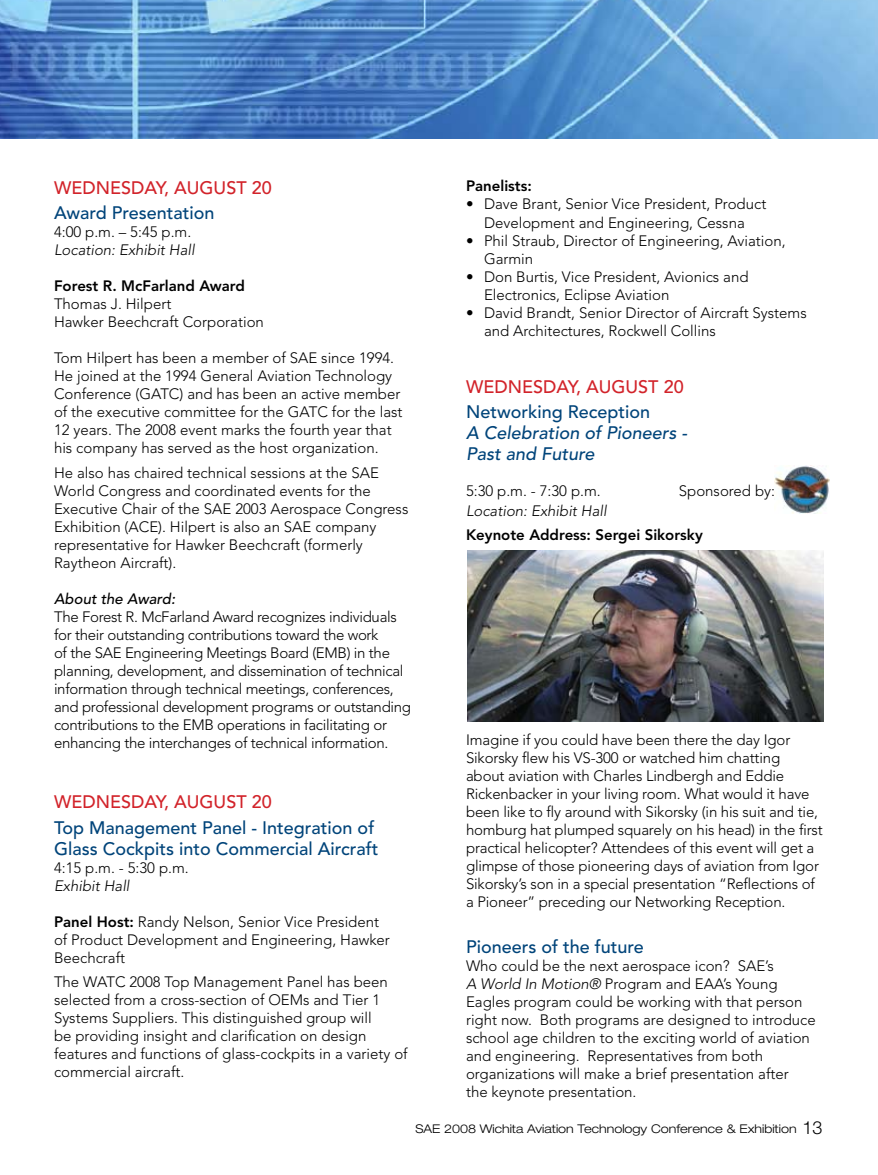
<style>
.page{position:relative;width:878px;height:1175px;background:#fff}
.page>*{position:absolute;margin:0;border:0;box-sizing:border-box;transform-origin:0 0}
.t1{font:500 18px/21px "Avenir";color:#00447a}
.t2{font:500 18px "Avenir";color:#d2232a}
.t3{font:italic 500 18px/21px "Avenir";color:#00447a}
.t4{font:300 15px/18px "Avenir";color:#000}
.t5{font:300 15px/18px "Avenir";letter-spacing:-.02em;color:#000}
.t6{font:800 15px "Avenir";color:#000}
.t7{font:italic 300 15px "Avenir";color:#000}
.t8{font:italic 500 15px "Avenir";color:#000}
.t9{font:300 expanded 12px "Helvetica Neue";color:#000}
.s1{font-weight:800}
.s2{font-style:italic}
.s3{font-stretch:normal;font-size:18px}
</style>
<div class="page">
<img style="left:0;top:0;width:878px;height:138px">
<img style="left:467px;top:551px;width:357px;height:170px">
<img style="left:774px;top:465px;width:55px;height:48px">
<p class="t2" style="left:54px;top:177px;width:219px">wEdnEsdAy, August 20</p>
<p class="t1" style="left:54px;top:203px;width:162px">Award Presentation</p>
<p class="t4" style="left:54px;top:223px;width:139px">4:00 p.m. – 5:45 p.m.</p>
<p class="t7" style="left:54px;top:241px;width:142px">Location: Exhibit Hall</p>
<p class="t6" style="left:54px;top:277px;width:192px">Forest R. McFarland Award</p>
<p class="t4" style="left:54px;top:295px;width:211px">Thomas J. Hilpert<br>Hawker Beechcraft Corporation</p>
<p class="t4" style="left:54px;top:349px;width:350px">Tom Hilpert has been a member of SAE since 1994.<br>He joined at the 1994 General Aviation Technology Conference (GATC) and has been an active member of the executive committee for the GATC for the last 12 years. The 2008 event marks the fourth year that his company has served as the host organization.</p>
<p class="t4" style="left:54px;top:464px;width:356px">He also has chaired technical sessions at the SAE World Congress and coordinated events for the Executive Chair of the SAE 2003 Aerospace Congress Exhibition (ACE). Hilpert is also an SAE company representative for Hawker Beechcraft (formerly Raytheon Aircraft).</p>
<p class="t8" style="left:54px;top:590px;width:123px">About the Award:</p>
<p class="t5" style="left:54px;top:608px;width:358px">The Forest R. McFarland Award recognizes individuals for their outstanding contributions toward the work<br>of the SAE Engineering Meetings Board (EMB) in the planning, development, and dissemination of technical information through technical meetings, conferences, and professional development programs or outstanding contributions to the EMB operations in facilitating or enhancing the interchanges of technical information.</p>
<p class="t2" style="left:54px;top:791px;width:219px">wEdnEsdAy, August 20</p>
<p class="t1" style="left:54px;top:817px;width:326px">top Management Panel - integration of glass Cockpits into Commercial Aircraft</p>
<p class="t4" style="left:54px;top:858px;width:136px">4:15 p.m. - 5:30 p.m.</p>
<p class="t7" style="left:54px;top:876px;width:77px">Exhibit Hall</p>
<p class="t4" style="left:54px;top:912px;width:337px"><span class="s1">Panel Host:</span> Randy Nelson, Senior Vice President of Product Development and Engineering, Hawker<br>Beechcraft</p>
<p class="t4" style="left:54px;top:973px;width:355px">The WATC 2008 Top Management Panel has been selected from a cross-section of OEMs and Tier 1<br>Systems Suppliers. This distinguished group will<br>be providing insight and clarification on design features and functions of glass-cockpits in a variety of commercial aircraft.</p>
<p class="t6" style="left:466px;top:177px;width:67px">Panelists:</p>
<p class="t4" style="left:466px;top:195px;width:302px;text-align:center">• Dave Brant, Senior Vice President, Product<br>Development and Engineering, Cessna</p>
<p class="t4" style="left:484px;top:231px;width:303px;text-indent:-18px">• Phil Straub, Director of Engineering, Aviation,<br>Garmin</p>
<p class="t4" style="left:484px;top:267px;width:266px;text-indent:-18px">• Don Burtis, Vice President, Avionics and<br>Electronics, Eclipse Aviation</p>
<p class="t4" style="left:484px;top:303px;width:324px;text-indent:-18px">• David Brandt, Senior Director of Aircraft Systems and Architectures, Rockwell Collins</p>
<p class="t2" style="left:466px;top:376px;width:219px">wEdnEsdAy, August 20</p>
<p class="t1" style="left:466px;top:401px;width:186px">networking reception</p>
<p class="t3" style="left:466px;top:422px;width:223px">A Celebration of Pioneers -<br>Past and Future</p>
<p class="t4" style="left:466px;top:482px;width:136px">5:30 p.m. - 7:30 p.m.</p>
<p class="t4" style="left:678px;top:482px;width:98px">Sponsored by:</p>
<p class="t7" style="left:466px;top:502px;width:142px">Location: Exhibit Hall</p>
<p class="t6" style="left:466px;top:526px;width:238px">Keynote Address: Sergei Sikorsky</p>
<p class="t4" style="left:466px;top:731px;width:358px">Imagine if you could have been there the day Igor Sikorsky flew his VS-300 or watched him chatting<br>about aviation with Charles Lindbergh and Eddie Rickenbacker in your living room. What would it have been like to fly around with Sikorsky (in his suit and tie, homburg hat plumped squarely on his head) in the first practical helicopter? Attendees of this event will get a glimpse of those pioneering days of aviation from Igor Sikorsky’s son in a special presentation “Reflections of a Pioneer” preceding our Networking Reception.</p>
<p class="t1" style="left:466px;top:936px;width:179px">Pioneers of the future</p>
<p class="t4" style="left:466px;top:957px;width:351px">Who could be the next aerospace icon? SAE’s<br><span class="s2">A World In Motion®</span> Program and EAA’s Young Eagles program could be working with that person right now. Both programs are designed to introduce school age children to the exciting world of aviation and engineering. Representatives from both organizations will make a brief presentation after<br>the keynote presentation.</p>
<p class="t9" style="left:415px;top:1121px;width:408px">SAE 2008 Wichita Aviation Technology Conference &amp; Exhibition <span class="s3">13</span></p>
</div>
